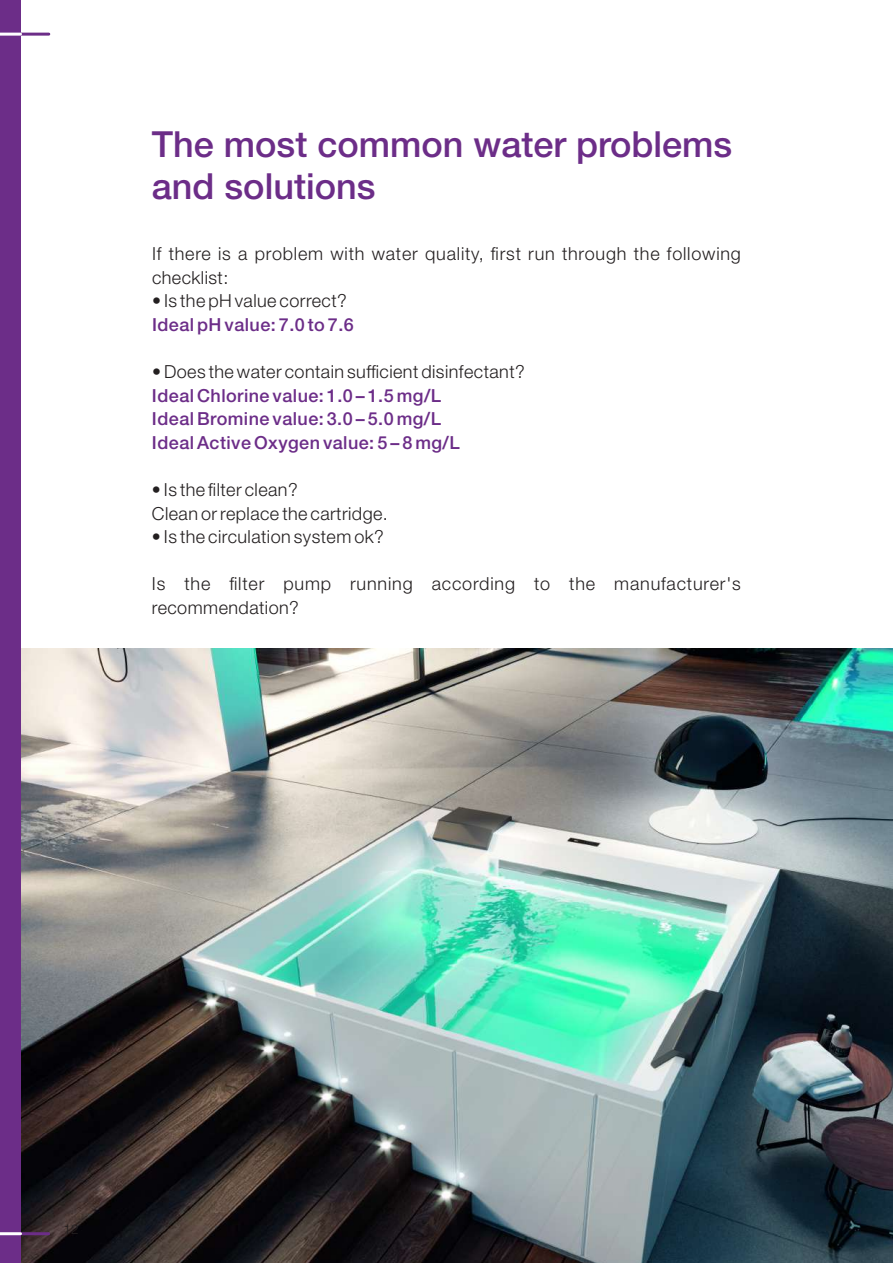
<style>
.page{position:relative;width:893px;height:1263px;background:#fff}
.page>*{position:absolute;margin:0;border:0;box-sizing:border-box;transform-origin:0 0}
.t1{font:500 36px/42.3px "Helvetica Neue LT Std";color:#6c2d88}
.t2{font:300 18px/23.5px "Helvetica Neue LT Std";letter-spacing:.045em;color:#231f20}
.t3{font:300 18px/23.5px "Helvetica Neue LT Std";letter-spacing:.025em;color:#231f20}
.t4{font:500 18px/23.5px "Helvetica Neue LT Std";letter-spacing:.025em;color:#6c2d88}
.t5{font:300 13.5px "Helvetica Neue LT Std";color:#231f20}
</style>
<div class="page">
<img style="left:21px;top:649px;width:872px;height:614px">
<hr style="left:0;top:33px;width:49px;height:3px;background:#6c2d88">
<div style="left:0;top:0;width:21px;height:1263px;background:#6c2d88"></div>
<hr style="left:0;top:33px;width:21px;height:3px;background:#fff">
<hr style="left:0;top:1232px;width:49px;height:3px;background:#6c2d88">
<hr style="left:0;top:1232px;width:21px;height:3px;background:#fff">
<h1 class="t1" style="left:152px;top:128px;width:582px">The most common water problems and solutions</h1>
<p class="t2" style="left:152px;top:245px;width:590px">If there is a problem with water quality, first run through the following checklist:</p>
<p class="t3" style="left:152px;top:292px;width:196px">• Is the pH value correct?</p>
<p class="t4" style="left:152px;top:315px;width:203px">Ideal pH value: 7.0 to 7.6</p>
<p class="t3" style="left:152px;top:362px;width:374px">• Does the water contain sufficient disinfectant?</p>
<p class="t4" style="left:152px;top:386px;width:309px">Ideal Chlorine value: 1.0 – 1.5 mg/L<br>Ideal Bromine value: 3.0 – 5.0 mg/L<br>Ideal Active Oxygen value: 5 – 8 mg/L</p>
<p class="t3" style="left:152px;top:480px;width:238px">• Is the filter clean?<br>Clean or replace the cartridge.</p>
<p class="t3" style="left:152px;top:528px;width:234px">• Is the circulation system ok?</p>
<p class="t2" style="left:152px;top:575px;width:590px">Is the filter pump running according to the manufacturer's recommendation?</p>
<p class="t5" style="left:64px;top:1224px;width:17px">12</p>
</div>
